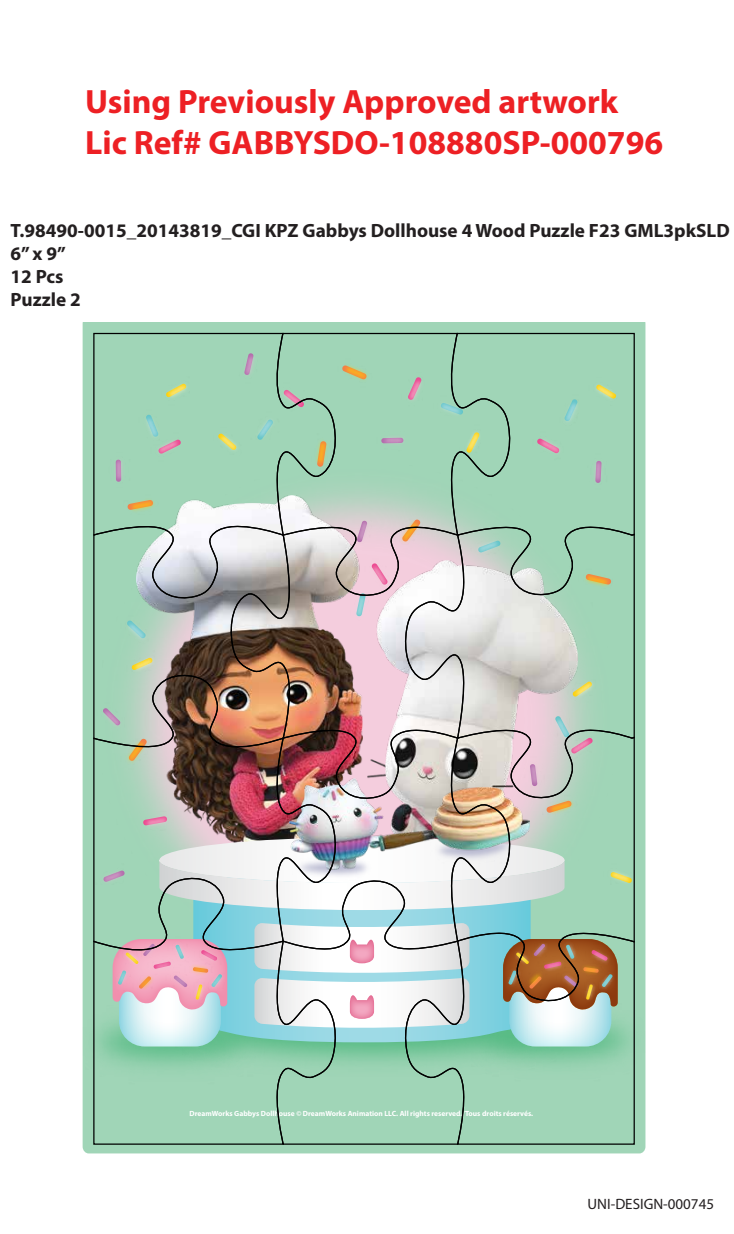
<style>
.page{position:relative;width:734px;height:1234px;background:#fff}
.page>*{position:absolute;margin:0;border:0;box-sizing:border-box;transform-origin:0 0}
.t1{font:700 33.75px/40.5px "Myriad Pro";color:#ed2024}
.t2{font:700 19.25px/23px "Myriad Pro";color:#231f20}
.t3{font:15px "Myriad Pro";color:#231f20}
.t4{font:700 7.5px "Myriad Pro";color:#fff}
</style>
<div class="page">
<div style="left:83px;top:322px;width:562px;height:831px;background:#a0d5b7"></div>
<img style="left:83px;top:1027px;width:10px;height:73px">
<img style="left:635px;top:1030px;width:10px;height:67px">
<img style="left:635px;top:827px;width:10px;height:80px">
<img style="left:83px;top:666px;width:7px;height:103px">
<img style="left:83px;top:827px;width:10px;height:81px">
<img style="left:85px;top:697px;width:8px;height:106px">
<img style="left:85px;top:579px;width:8px;height:103px">
<img style="left:83px;top:926px;width:10px;height:101px">
<img style="left:635px;top:907px;width:10px;height:23px">
<img style="left:635px;top:930px;width:10px;height:100px">
<img style="left:83px;top:416px;width:10px;height:107px">
<img style="left:635px;top:531px;width:10px;height:97px">
<img style="left:635px;top:441px;width:9px;height:83px">
<img style="left:635px;top:341px;width:10px;height:100px">
<img style="left:301px;top:322px;width:109px;height:10px">
<img style="left:201px;top:322px;width:96px;height:10px">
<div style="left:512px;top:332px;width:123px;height:183px;background:#a0d5b7"></div>
<svg style="left:338px;top:332px;width:174px;height:183px;background:#9fcfb3"></svg>
<svg style="left:473px;top:515px;width:162px;height:203px;background:#b8d1c0"></svg>
<svg style="left:512px;top:718px;width:123px;height:202px;background:#b5cfbe"></svg>
<svg style="left:93px;top:332px;width:245px;height:183px;background:#a1cfb3"></svg>
<svg style="left:93px;top:514px;width:206px;height:156px;background:#aabeb3"></svg>
<img style="left:338px;top:718px;width:174px;height:202px">
<svg style="left:473px;top:920px;width:162px;height:224px;background:#9cbea5"></svg>
<svg style="left:339px;top:877px;width:134px;height:267px"></svg>
<svg style="left:93px;top:875px;width:246px;height:269px;background:#aad0c0"></svg>
<img style="left:93px;top:670px;width:245px;height:292px">
<img style="left:228px;top:515px;width:245px;height:286px">
<h1 class="t1" style="left:85px;top:81px;width:579px">Using Previously Approved artwork<br>Lic Ref# GABBYSDO-108880SP-000796</h1>
<h2 class="t2" style="left:11px;top:218px;width:720px">T.98490-0015_20143819_CGI KPZ Gabbys Dollhouse 4 Wood Puzzle F23 GML3pkSLD<br>6” x 9”<br>12 Pcs<br>Puzzle 2</h2>
<p class="t4" style="left:189px;top:1107px;width:345px">DreamWorks Gabbys Dollhouse © DreamWorks Animation LLC. All rights reserved./Tous droits réservés.</p>
<h3 class="t3" style="left:587px;top:1194px;width:128px">UNI-DESIGN-000745</h3>
</div>
